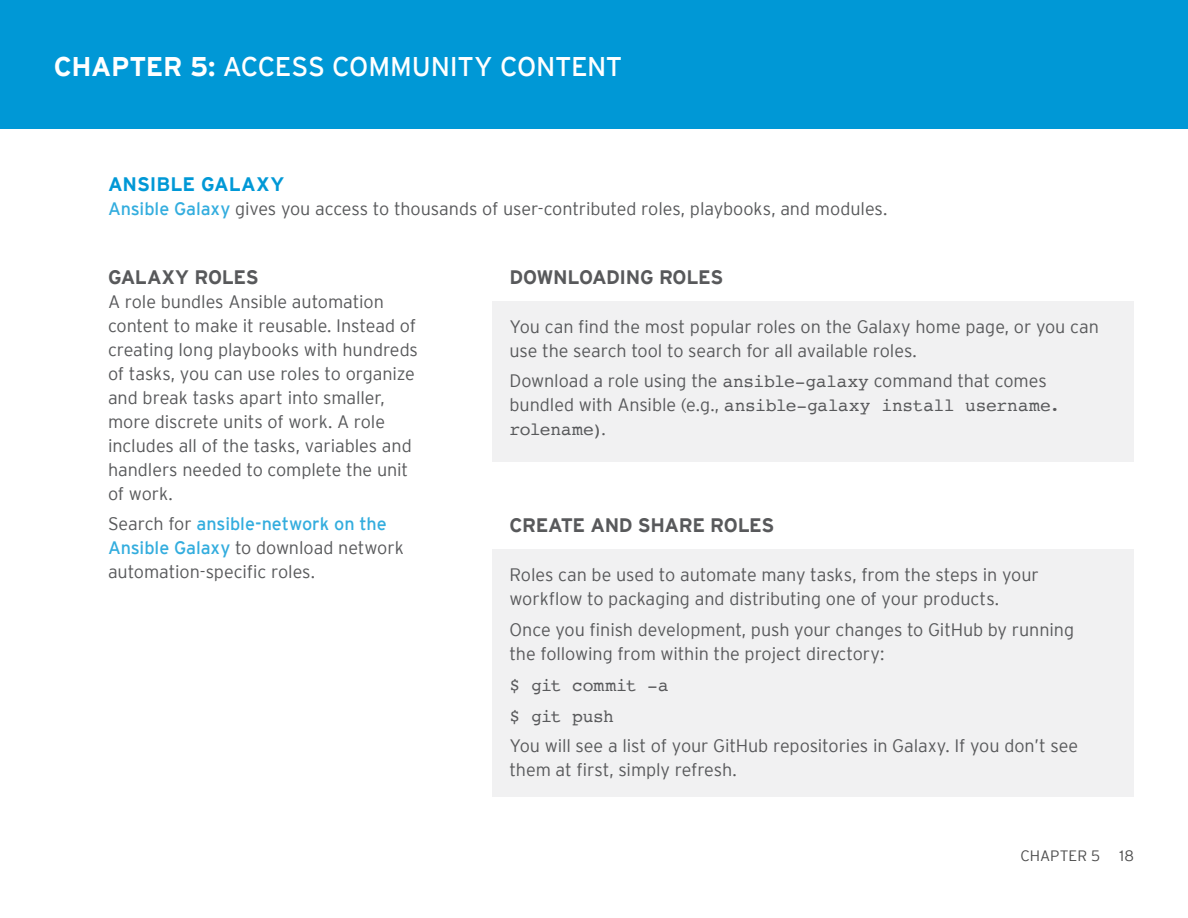
<style>
.page{position:relative;width:1188px;height:918px;background:#fff}
.page>*{position:absolute;margin:0;border:0;box-sizing:border-box;transform-origin:0 0}
.t1{font:27px "Interstate";letter-spacing:-.015em;color:#fff}
.t2{font:700 19.5px "Interstate";letter-spacing:-.02em;color:#58595b}
.t3{font:700 19.5px "Interstate";letter-spacing:-.005em;color:#0098d6}
.t4{font:300 18px/24px "Interstate";letter-spacing:-.005em;color:#58595b}
.t5{font:18px/24px "Courier";letter-spacing:-.02em;color:#58595b}
.t6{font:300 15px "Interstate";color:#4c4c4c}
.s1{font-weight:700}
.s2{font-weight:400;color:#33adde}
.s3{font-family:"Courier";font-weight:400}
.s4{font-family:"Interstate";font-weight:300}
</style>
<div class="page">
<div style="left:0;top:0;width:1188px;height:129px;background:#0098d6"></div>
<div style="left:493px;top:301px;width:641px;height:160px;background:#f1f1f2"></div>
<div style="left:493px;top:549px;width:641px;height:248px;background:#f1f1f2"></div>
<h1 class="t1" style="left:54px;top:51px;width:570px"><span class="s1">CHAPTER 5:</span> ACCESS COMMUNITY CONTENT</h1>
<p class="t3" style="left:108px;top:173px;width:178px">ANSIBLE GALAXY</p>
<p class="t4" style="left:108px;top:197px;width:781px"><span class="s2">Ansible Galaxy</span> gives you access to thousands of user-contributed roles, playbooks, and modules.</p>
<p class="t2" style="left:108px;top:266px;width:152px">GALAXY ROLES</p>
<p class="t4" style="left:108px;top:289px;width:312px">A role bundles Ansible automation content to make it reusable. Instead of creating long playbooks with hundreds of tasks, you can use roles to organize and break tasks apart into smaller, more discrete units of work. A role includes all of the tasks, variables and handlers needed to complete the unit of work.</p>
<p class="t4" style="left:108px;top:512px;width:297px">Search for <span class="s2">ansible-network on the<br>Ansible Galaxy</span> to download network automation-specific roles.</p>
<p class="t2" style="left:510px;top:266px;width:215px">DOWNLOADING ROLES</p>
<p class="t4" style="left:510px;top:314px;width:591px">You can find the most popular roles on the Galaxy home page, or you can use the search tool to search for all available roles.</p>
<p class="t4" style="left:510px;top:369px;width:539px">Download a role using the <span class="s3">ansible-galaxy</span> command that comes</p>
<p class="t5" style="left:510px;top:393px;width:552px"><span class="s4">bundled with Ansible (e.g.,</span> ansible-galaxy install username. rolename)<span class="s4">.</span></p>
<p class="t2" style="left:510px;top:515px;width:267px">CREATE AND SHARE ROLES</p>
<p class="t4" style="left:510px;top:563px;width:531px">Roles can be used to automate many tasks, from the steps in your workflow to packaging and distributing one of your products.</p>
<p class="t4" style="left:510px;top:618px;width:566px">Once you finish development, push your changes to GitHub by running the following from within the project directory:</p>
<p class="t5" style="left:510px;top:669px;width:160px;line-height:30.8px">$ git commit -a $ git push</p>
<p class="t4" style="left:510px;top:734px;width:570px">You will see a list of your GitHub repositories in Galaxy. If you don’t see them at first, simply refresh.</p>
<p class="t6" style="left:1020px;top:847px;width:81px">CHAPTER 5</p>
<p class="t6" style="left:1120px;top:847px;width:16px">18</p>
</div>
